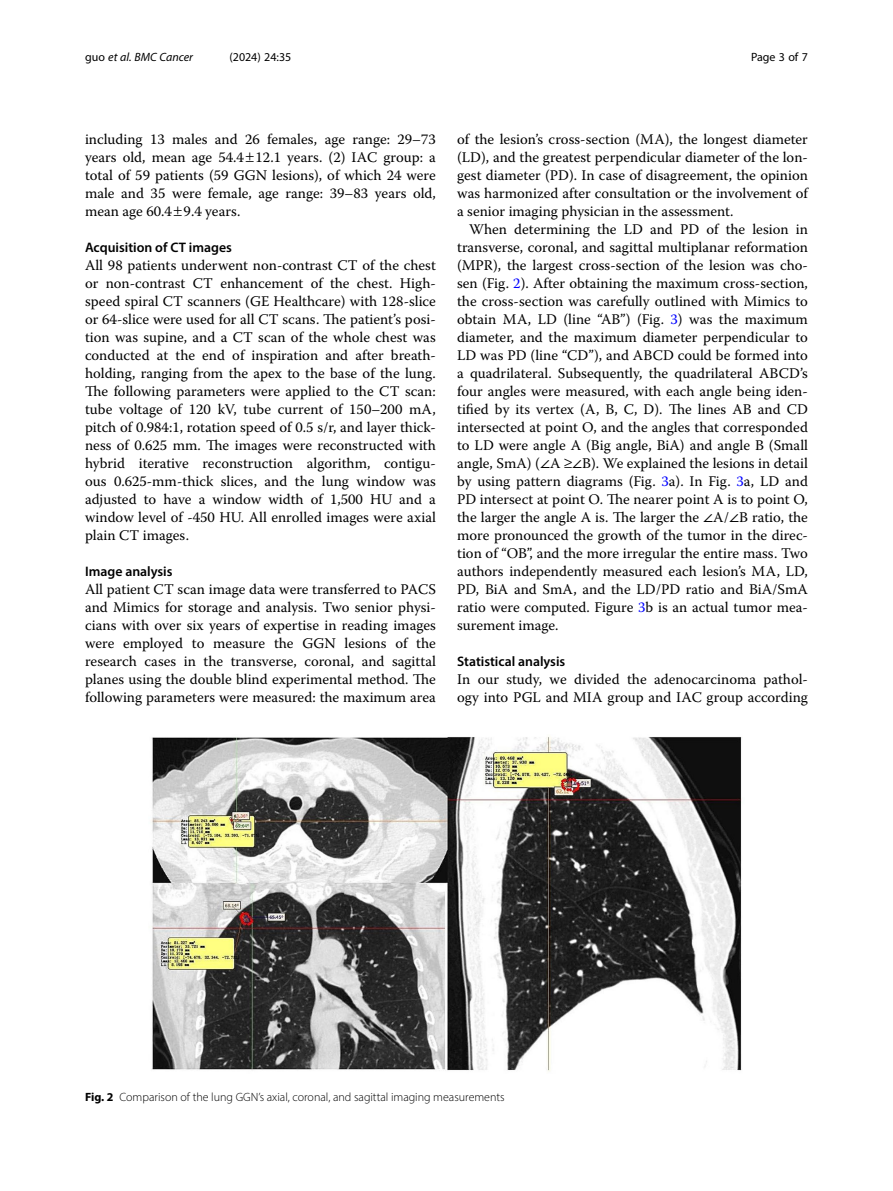
<style>
.page{position:relative;width:893px;height:1191px;background:#fff}
.page>*{position:absolute;margin:0;border:0;box-sizing:border-box;transform-origin:0 0}
.Body_Text{font:14.7px/18px "Warnock Pro";color:#000;text-align:justify}
.Body_Text_Indent{font:14.7px/18px "Warnock Pro";color:#000;text-align:justify}
.Head_2{font:600 13.8px "Myriad Pro";color:#000}
.Figure_Caption{font:300 12px "Myriad Pro";color:#000}
.t1{font:12px "Myriad Pro";color:#000}
.t2{font:italic 12px "Myriad Pro";color:#000}
.s1{font-style:normal}
.s2{color:#00f}
.s3{font-family:"STIX"}
.s4{font-weight:700}
</style>
<div class="page">
<img style="left:151px;top:736px;width:591px;height:336px">
<p class="t2" style="left:85px;top:50px;width:109px"><span class="s1">guo</span> et al. BMC Cancer</p>
<p class="t1" style="left:229px;top:50px;width:63px">(2024) 24:35</p>
<p class="t1" style="left:751px;top:50px;width:58px">Page 3 of 7</p>
<p class="Body_Text" style="left:85px;top:130px;width:352px">including 13 males and 26 females, age range: 29–73 years old, mean age 54.4 12.1 years. (2) IAC group: a total of 59 patients (59 GGN lesions), of which 24 were male and 35 were female, age range: 39–83 years old, mean age 60.4 9.4 years.</p>
<p class="Head_2" style="left:85px;top:239px;width:148px">Acquisition of CT images</p>
<p class="Body_Text" style="left:85px;top:256px;width:352px">All 98 patients underwent non-contrast CT of the chest or non-contrast CT enhancement of the chest. High&shy;speed spiral CT scanners (GE Healthcare) with 128-slice or 64-slice were used for all CT scans. The patient’s posi&shy;tion was supine, and a CT scan of the whole chest was conducted at the end of inspiration and after breath&shy;holding, ranging from the apex to the base of the lung.<br>The following parameters were applied to the CT scan: tube voltage of 120 kV, tube current of 150–200 mA, pitch of 0.984:1, rotation speed of 0.5 s/r, and layer thick&shy;ness of 0.625 mm. The images were reconstructed with hybrid iterative reconstruction algorithm, contigu&shy;ous 0.625-mm-thick slices, and the lung window was adjusted to have a window width of 1,500 HU and a window level of -450 HU. All enrolled images were axial plain CT images.</p>
<p class="Head_2" style="left:85px;top:563px;width:89px">Image analysis</p>
<p class="Body_Text" style="left:85px;top:580px;width:352px">All patient CT scan image data were transferred to PACS and Mimics for storage and analysis. Two senior physi&shy;cians with over six years of expertise in reading images were employed to measure the GGN lesions of the research cases in the transverse, coronal, and sagittal planes using the double blind experimental method. The following parameters were measured: the maximum area</p>
<p class="Body_Text" style="left:457px;top:130px;width:352px">of the lesion’s cross-section (MA), the longest diameter (LD), and the greatest perpendicular diameter of the lon&shy;gest diameter (PD). In case of disagreement, the opinion was harmonized after consultation or the involvement of a senior imaging physician in the assessment.</p>
<p class="Body_Text_Indent" style="left:457px;top:220px;width:352px;text-indent:12px">When determining the LD and PD of the lesion in transverse, coronal, and sagittal multiplanar reformation (MPR), the largest cross-section of the lesion was cho&shy;sen (Fig. <span class="s2">2</span>). After obtaining the maximum cross-section, the cross-section was carefully outlined with Mimics to obtain MA, LD (line “AB”) (Fig. <span class="s2">3</span>) was the maximum diameter, and the maximum diameter perpendicular to LD was PD (line “CD”), and ABCD could be formed into a quadrilateral. Subsequently, the quadrilateral ABCD’s four angles were measured, with each angle being iden&shy;tified by its vertex (A, B, C, D). The lines AB and CD intersected at point O, and the angles that corresponded to LD were angle A (Big angle, BiA) and angle B (Small angle, SmA) (<span class="s3">∠</span>A ≥<span class="s3">∠</span>B). We explained the lesions in detail by using pattern diagrams (Fig. <span class="s2">3</span>a). In Fig. <span class="s2">3</span>a, LD and PD intersect at point O. The nearer point A is to point O, the larger the angle A is. The larger the <span class="s3">∠</span>A/<span class="s3">∠</span>B ratio, the more pronounced the growth of the tumor in the direc&shy;tion of “OB”, and the more irregular the entire mass. Two authors independently measured each lesion’s MA, LD, PD, BiA and SmA, and the LD/PD ratio and BiA/SmA ratio were computed. Figure <span class="s2">3</span>b is an actual tumor mea&shy;surement image.</p>
<p class="Head_2" style="left:457px;top:653px;width:110px">Statistical analysis</p>
<p class="Body_Text" style="left:457px;top:670px;width:352px">In our study, we divided the adenocarcinoma pathol&shy;ogy into PGL and MIA group and IAC group according</p>
<p class="Figure_Caption" style="left:85px;top:1089px;width:421px"><span class="s4">Fig. 2</span> Comparison of the lung GGN’s axial, coronal, and sagittal imaging measurements</p>
</div>
